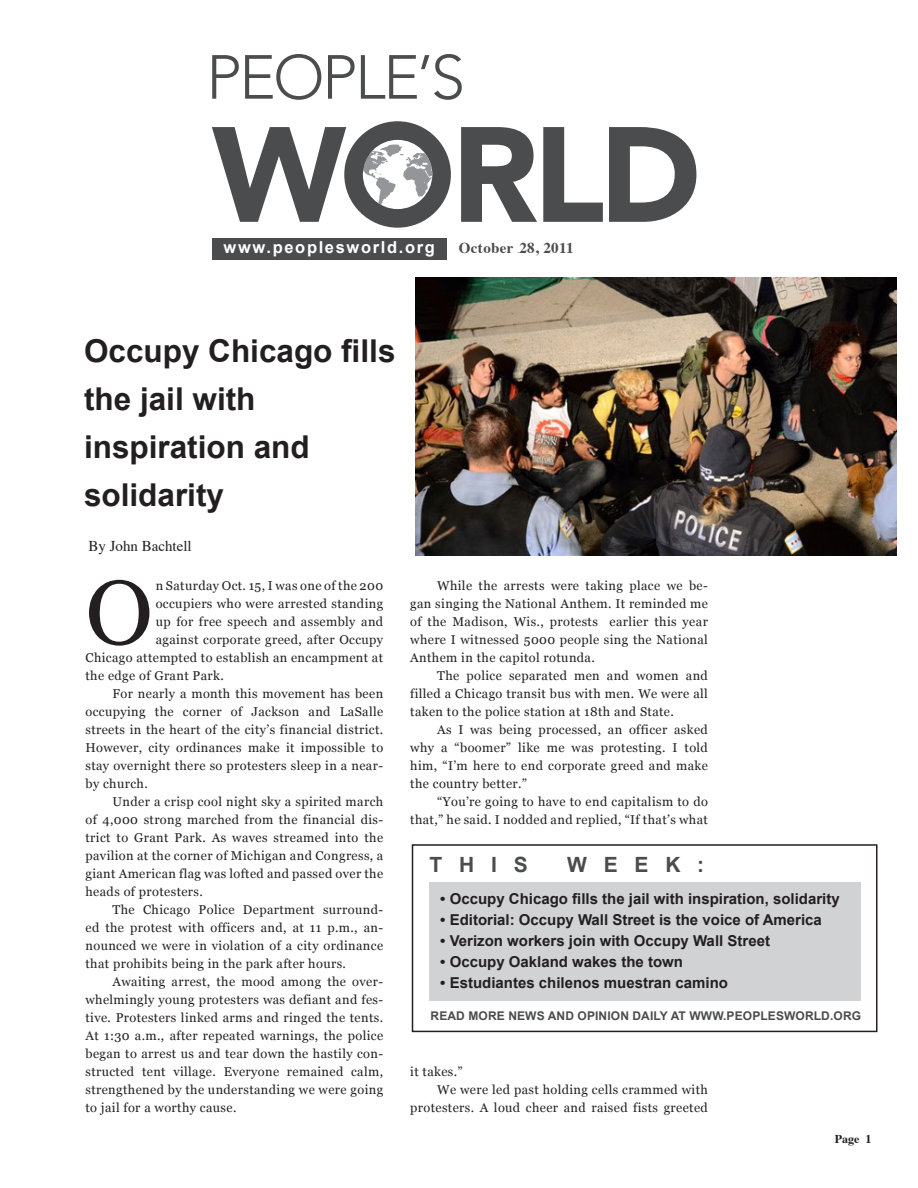
<style>
.page{position:relative;width:918px;height:1188px;background:#fff}
.page>*{position:absolute;margin:0;border:0;box-sizing:border-box;transform-origin:0 0}
.caps_paragraph{font:90.75px "Georgia";color:#231f20}
.title_arial-medium{font:700 31.5px/48px "Arial";color:#231f20}
.title_arial-Tiny{font:700 21px "Arial";letter-spacing:.8em;color:#4b4c4d}
.t1{font:700 16.5px "Arial";letter-spacing:.1em;color:#fff}
.t2{font:700 15px "Arial";color:#231f20}
.by_line{font:15px "Times";color:#231f20}
.by_line-2{font:700 15px "Times";letter-spacing:.025em;color:#4b4c4d}
.body-text{font:12.75px/18px "Georgia";letter-spacing:.03em;color:#231f20;text-align:justify}
.caps_paragraph-2{font:12.75px "Georgia";letter-spacing:.03em;color:#231f20}
.title_arial-Tiny-2{font:700 12px "Arial";letter-spacing:.01em;color:#4b4c4d}
.by_line-3{font:700 12px "Times";color:#231f20}
.by_line-4{font:700 1.5px "Times";color:#4b4c4d}
</style>
<div class="page">
<div style="left:212px;top:238px;width:235px;height:21px;background:#4b4c4d"></div>
<svg style="left:212px;top:55px;width:27px;height:44px"></svg>
<svg style="left:245px;top:54px;width:76px;height:46px"></svg>
<svg style="left:328px;top:55px;width:27px;height:44px"></svg>
<svg style="left:361px;top:54px;width:101px;height:46px"></svg>
<svg style="left:461px;top:127px;width:76px;height:95px"></svg>
<svg style="left:543px;top:127px;width:60px;height:95px"></svg>
<svg style="left:609px;top:127px;width:87px;height:95px"></svg>
<svg style="left:212px;top:121px;width:239px;height:107px"></svg>
<div style="left:429px;top:882px;width:432px;height:119px;background:#d1d2d4"></div>
<div style="left:412px;top:844px;width:466px;height:188px;border:2px solid #231f20"></div>
<img style="left:416px;top:278px;width:481px;height:278px">
<svg style="left:664px;top:478px;width:10px;height:13px"></svg>
<p class="t1" style="left:224px;top:237px;width:213px">www.peoplesworld.org</p>
<p class="by_line-2" style="left:459px;top:234px;width:116px">October 28, 2011</p>
<p class="by_line-4" style="left:518px;top:251px;width:3px">98</p>
<p class="title_arial-medium" style="left:84px;top:328px;width:313px">Occupy Chicago fills the jail with</p>
<p class="title_arial-medium" style="left:84px;top:424px;width:227px">inspiration and</p>
<p class="title_arial-medium" style="left:84px;top:472px;width:142px">solidarity</p>
<p class="by_line" style="left:88px;top:532px;width:105px">By John Bachtell</p>
<p class="caps_paragraph" style="left:86px;top:558px;width:69px">O</p>
<p class="caps_paragraph-2" style="left:156px;top:578px;width:229px">n Saturday Oct. 15, I was one of the 200</p>
<p class="caps_paragraph-2" style="left:156px;top:596px;width:229px">occupiers who were arrested standing</p>
<p class="caps_paragraph-2" style="left:156px;top:614px;width:229px">up for free speech and assembly and</p>
<p class="caps_paragraph-2" style="left:156px;top:632px;width:229px">against corporate greed, after Occupy</p>
<p class="caps_paragraph-2" style="left:86px;top:650px;width:299px">Chicago attempted to establish an encampment at</p>
<p class="caps_paragraph-2" style="left:86px;top:668px;width:140px">the edge of Grant Park.</p>
<p class="body-text" style="left:86px;top:685px;width:299px;text-indent:27px">For nearly a month this movement has been occupying the corner of Jackson and LaSalle streets in the heart of the city’s financial district.<br>However, city ordinances make it impossible to stay overnight there so protesters sleep in a near&shy;by church.</p>
<p class="body-text" style="left:86px;top:793px;width:299px;text-indent:27px">Under a crisp cool night sky a spirited march of 4,000 strong marched from the financial dis&shy;trict to Grant Park. As waves streamed into the pavilion at the corner of Michigan and Congress, a giant American flag was lofted and passed over the heads of protesters.</p>
<p class="body-text" style="left:86px;top:901px;width:299px;text-indent:27px">The Chicago Police Department surround&shy;ed the protest with officers and, at 11 p.m., an&shy;nounced we were in violation of a city ordinance that prohibits being in the park after hours.</p>
<p class="body-text" style="left:86px;top:973px;width:299px;text-indent:27px">Awaiting arrest, the mood among the over&shy;whelmingly young protesters was defiant and fes&shy;tive. Protesters linked arms and ringed the tents.<br>At 1:30 a.m., after repeated warnings, the police began to arrest us and tear down the hastily con&shy;structed tent village. Everyone remained calm, strengthened by the understanding we were going to jail for a worthy cause.</p>
<p class="body-text" style="left:410px;top:577px;width:299px;text-indent:27px">While the arrests were taking place we be&shy;gan singing the National Anthem. It reminded me of the Madison, Wis., protests earlier this year where I witnessed 5000 people sing the National Anthem in the capitol rotunda.</p>
<p class="body-text" style="left:410px;top:667px;width:299px;text-indent:27px">The police separated men and women and filled a Chicago transit bus with men. We were all taken to the police station at 18th and State.</p>
<p class="body-text" style="left:410px;top:721px;width:299px;text-indent:27px">As I was being processed, an officer asked why a “boomer” like me was protesting. I told him, “I’m here to end corporate greed and make the country better.”</p>
<p class="body-text" style="left:410px;top:793px;width:299px;text-align:right">“You’re going to have to end capitalism to do that,” he said. I nodded and replied, “If that’s what</p>
<p class="title_arial-Tiny" style="left:429px;top:850px;width:100px">this</p>
<p class="title_arial-Tiny" style="left:567px;top:850px;width:139px">week:</p>
<p class="t2" style="left:440px;top:889px;width:401px">• Occupy Chicago fills the jail with inspiration, solidarity</p>
<p class="t2" style="left:440px;top:910px;width:383px">• Editorial: Occupy Wall Street is the voice of America</p>
<p class="t2" style="left:440px;top:931px;width:331px">• Verizon workers join with Occupy Wall Street</p>
<p class="t2" style="left:440px;top:952px;width:244px">• Occupy Oakland wakes the town</p>
<p class="t2" style="left:440px;top:973px;width:289px">• Estudiantes chilenos muestran camino</p>
<p class="title_arial-Tiny-2" style="left:431px;top:1007px;width:97px">read more news</p>
<p class="title_arial-Tiny-2" style="left:548px;top:1007px;width:155px">and opinion daily at www</p>
<p class="title_arial-Tiny-2" style="left:723px;top:1007px;width:55px">.peopleswo</p>
<p class="title_arial-Tiny-2" style="left:805px;top:1007px;width:58px">rld.org</p>
<p class="body-text" style="left:410px;top:1063px;width:54px">it takes.”</p>
<p class="body-text" style="left:410px;top:1081px;width:299px;text-align:right">We were led past holding cells crammed with protesters. A loud cheer and raised fists greeted</p>
<p class="by_line-3" style="left:835px;top:1127px;width:38px">Page 1</p>
</div>
